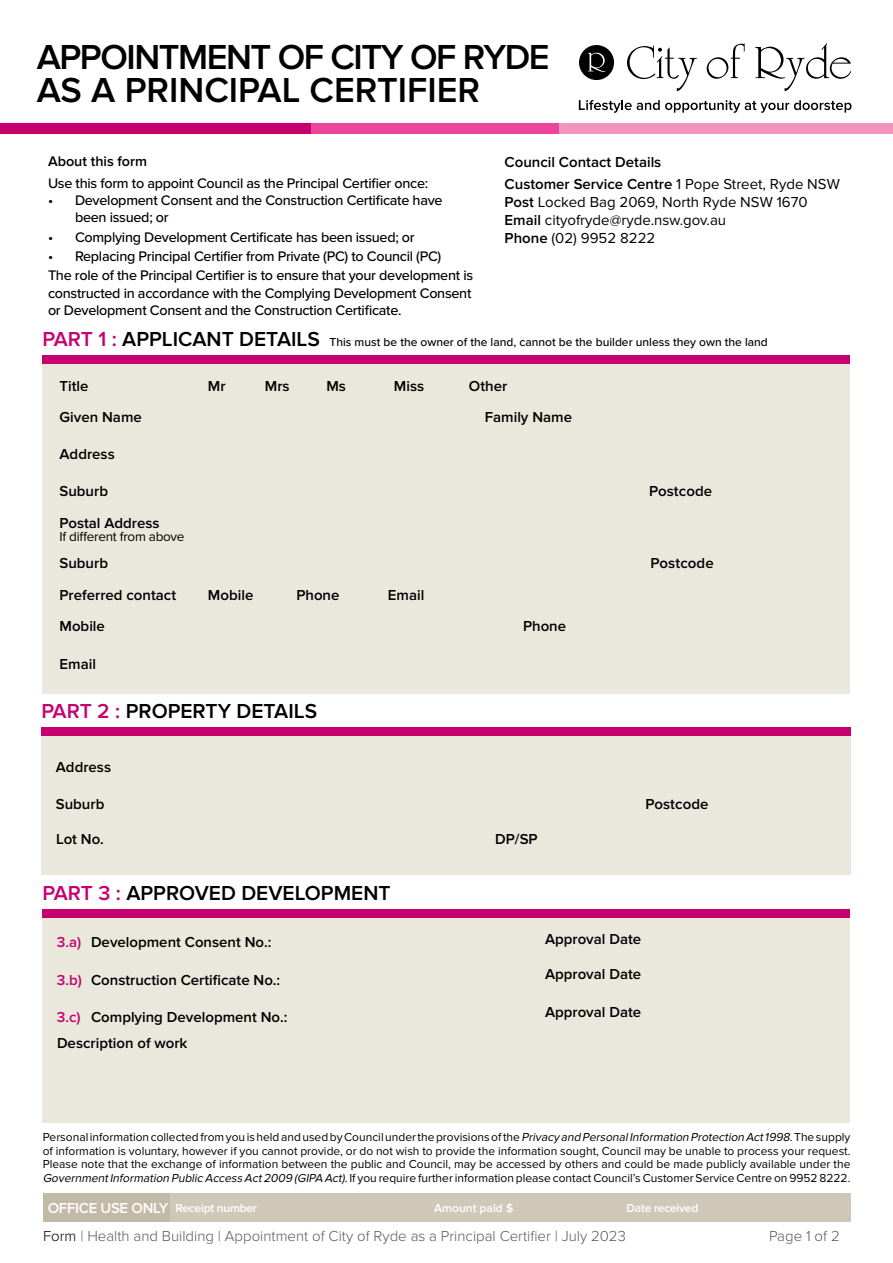
<style>
.page{position:relative;width:893px;height:1263px;background:#fff}
.page>*{position:absolute;margin:0;border:0;box-sizing:border-box;transform-origin:0 0}
.t1{font:600 36px/33px "Proxima Nova";letter-spacing:-.04em;color:#000}
.t2{font:600 21px "Proxima Nova";color:#000}
.t3{font:600 15px/22.2px "Proxima Nova";color:#000}
.t4{font:300 15px "Proxima Nova";color:#58595b}
.t5{font:15px/18px "Proxima Nova";color:#000}
.t6{font:600 15px "Proxima Nova";letter-spacing:-.02em;color:#fff}
.t7{font:500 14.4px/17.2px "Proxima Nova";letter-spacing:-.02em;color:#000}
.t8{font:600 14.4px "Proxima Nova";color:#000}
.t9{font:13.5px "Proxima Nova";letter-spacing:-.02em;color:#000}
.t10{font:12px/13.6px "Proxima Nova";color:#000;text-align:justify}
.t11{font:500 12px "Proxima Nova";color:#000}
.t12{font:600 12px "Proxima Nova";letter-spacing:-.02em;color:#fff}
.t13{font:600 12px "Proxima Nova";color:#fff}
.s1{font-weight:400}
.s2{font-weight:600}
.s3{color:#c6006f}
.s4{font-style:italic}
.s5{font-size:12px}
.s6{color:#000}
</style>
<div class="page">
<div style="left:43px;top:359px;width:807px;height:335px;background:#eae7dd"></div>
<div style="left:41px;top:735px;width:809px;height:140px;background:#eae7dd"></div>
<div style="left:0;top:123px;width:312px;height:10px;background:#c6006f"></div>
<div style="left:312px;top:123px;width:248px;height:10px;background:#eb4498"></div>
<div style="left:560px;top:123px;width:333px;height:10px;background:#f194be"></div>
<div style="left:43px;top:355px;width:807px;height:9px;background:#c6006f"></div>
<div style="left:41px;top:727px;width:809px;height:9px;background:#c6006f"></div>
<div style="left:43px;top:1192px;width:808px;height:29px;background:#cfc8b9"></div>
<div style="left:43px;top:1192px;width:127px;height:29px;background:#c2b9a7"></div>
<div style="left:43px;top:916px;width:807px;height:207px;background:#eae7dd"></div>
<div style="left:43px;top:909px;width:807px;height:8px;background:#c6006f"></div>
<svg style="left:579px;top:100px;width:272px;height:13px"></svg>
<svg style="left:579px;top:45px;width:35px;height:35px"></svg>
<svg style="left:627px;top:45px;width:70px;height:46px"></svg>
<svg style="left:707px;top:44px;width:38px;height:35px"></svg>
<svg style="left:755px;top:43px;width:96px;height:48px"></svg>
<h1 class="t1" style="left:37px;top:42px;width:515px">APPOINTMENT OF CITY OF RYDE<br>AS A PRINCIPAL CERTIFIER</h1>
<p class="t8" style="left:48px;top:153px;width:101px">About this form</p>
<p class="t7" style="left:48px;top:175px;width:382px">Use this form to appoint Council as the Principal Certifier once:</p>
<p class="t7" style="left:75px;top:192px;width:369px;text-indent:-27px">• Development Consent and the Construction Certificate have been issued; or</p>
<p class="t7" style="left:48px;top:229px;width:368px">• Complying Development Certificate has been issued; or</p>
<p class="t7" style="left:48px;top:247px;width:427px;line-height:19.4px">• Replacing Principal Certifier from Private (PC) to Council (PC)<br>The role of the Principal Certifier is to ensure that your development is</p>
<p class="t7" style="left:48px;top:285px;width:425px">constructed in accordance with the Complying Development Consent or Development Consent and the Construction Certificate.</p>
<p class="t3" style="left:505px;top:151px;width:337px">Council Contact Details<br>Customer Service Centre <span class="s1">1 Pope Street, Ryde NSW</span></p>
<p class="t5" style="left:505px;top:193px;width:305px"><span class="s2">Post</span> Locked Bag 2069, North Ryde NSW 1670<br><span class="s2">Email</span> cityofryde@ryde.nsw.gov.au<br><span class="s2">Phone</span> (02) 9952 8222</p>
<h2 class="t2" style="left:43px;top:327px;width:279px"><span class="s3">PART 1 :</span> APPLICANT DETAILS</h2>
<p class="t11" style="left:330px;top:336px;width:440px">This must be the owner of the land, cannot be the builder unless they own the land</p>
<p class="t3" style="left:60px;top:376px;width:31px">Title</p>
<p class="t3" style="left:208px;top:376px;width:19px">Mr</p>
<p class="t3" style="left:265px;top:376px;width:26px">Mrs</p>
<p class="t3" style="left:326px;top:376px;width:21px">Ms</p>
<p class="t3" style="left:394px;top:376px;width:32px">Miss</p>
<p class="t3" style="left:469px;top:376px;width:40px">Other</p>
<p class="t3" style="left:60px;top:406px;width:84px">Given Name</p>
<p class="t3" style="left:485px;top:406px;width:89px">Family Name</p>
<p class="t3" style="left:60px;top:443px;width:57px">Address</p>
<p class="t3" style="left:60px;top:480px;width:50px">Suburb</p>
<p class="t3" style="left:649px;top:480px;width:65px">Postcode</p>
<p class="t3" style="left:60px;top:512px;width:102px">Postal Address</p>
<p class="t9" style="left:60px;top:529px;width:127px">If different from above</p>
<p class="t3" style="left:60px;top:553px;width:50px">Suburb</p>
<p class="t3" style="left:651px;top:553px;width:65px">Postcode</p>
<p class="t3" style="left:60px;top:584px;width:118px">Preferred contact</p>
<p class="t3" style="left:208px;top:584px;width:47px">Mobile</p>
<p class="t3" style="left:296px;top:584px;width:45px">Phone</p>
<p class="t3" style="left:388px;top:584px;width:38px">Email</p>
<p class="t3" style="left:60px;top:616px;width:47px">Mobile</p>
<p class="t3" style="left:523px;top:616px;width:45px">Phone</p>
<p class="t3" style="left:60px;top:653px;width:38px">Email</p>
<h2 class="t2" style="left:41px;top:699px;width:277px"><span class="s3">PART 2 :</span> PROPERTY DETAILS</h2>
<p class="t3" style="left:56px;top:757px;width:57px">Address</p>
<p class="t3" style="left:56px;top:794px;width:50px">Suburb</p>
<p class="t3" style="left:645px;top:794px;width:65px">Postcode</p>
<p class="t3" style="left:56px;top:828px;width:49px">Lot No.</p>
<p class="t3" style="left:495px;top:828px;width:44px">DP/SP</p>
<h2 class="t2" style="left:43px;top:881px;width:350px"><span class="s3">PART 3 :</span> APPROVED DEVELOPMENT</h2>
<p class="t3" style="left:57px;top:932px;width:216px"><span class="s3">3.a)</span> Development Consent No.:</p>
<p class="t3" style="left:545px;top:928px;width:98px">Approval Date</p>
<p class="t3" style="left:57px;top:969px;width:225px"><span class="s3">3.b)</span> Construction Certificate No.:</p>
<p class="t3" style="left:57px;top:1004px;width:232px;line-height:26.5px"><span class="s3">3.c)</span> Complying Development No.:<br>Description of work</p>
<p class="t3" style="left:545px;top:964px;width:98px">Approval Date</p>
<p class="t3" style="left:545px;top:1001px;width:98px">Approval Date</p>
<p class="t10" style="left:43px;top:1131px;width:809px">Personal information collected from you is held and used by Council under the provisions of the <span class="s4">Privacy and PersonalInformation Protection Act1998</span>. The supply of information is voluntary, however if you cannot provide, or do not wish to provide the information sought, Council may be unable to process your request.<br>Please note that the exchange of information between the public and Council, may be accessed by others and could be made publicly available under the <span class="s4">GovernmentInformation Public Access Act2009 (GIPA Act)</span>. If you require further information please contact Council’s Customer Service Centre on 9952 8222.</p>
<p class="t6" style="left:48px;top:1199px;width:211px">OFFICE USE ONLY <span class="s5">Receipt number</span></p>
<p class="t13" style="left:434px;top:1201px;width:81px">Amount paid $</p>
<p class="t12" style="left:627px;top:1201px;width:73px">Date received</p>
<p class="t4" style="left:43px;top:1227px;width:584px"><span class="s6">Form</span> | Health and Building | Appointment of City of Ryde as a Principal Certifier | July 2023</p>
<p class="t4" style="left:769px;top:1227px;width:72px">Page 1 of 2</p>
</div>
